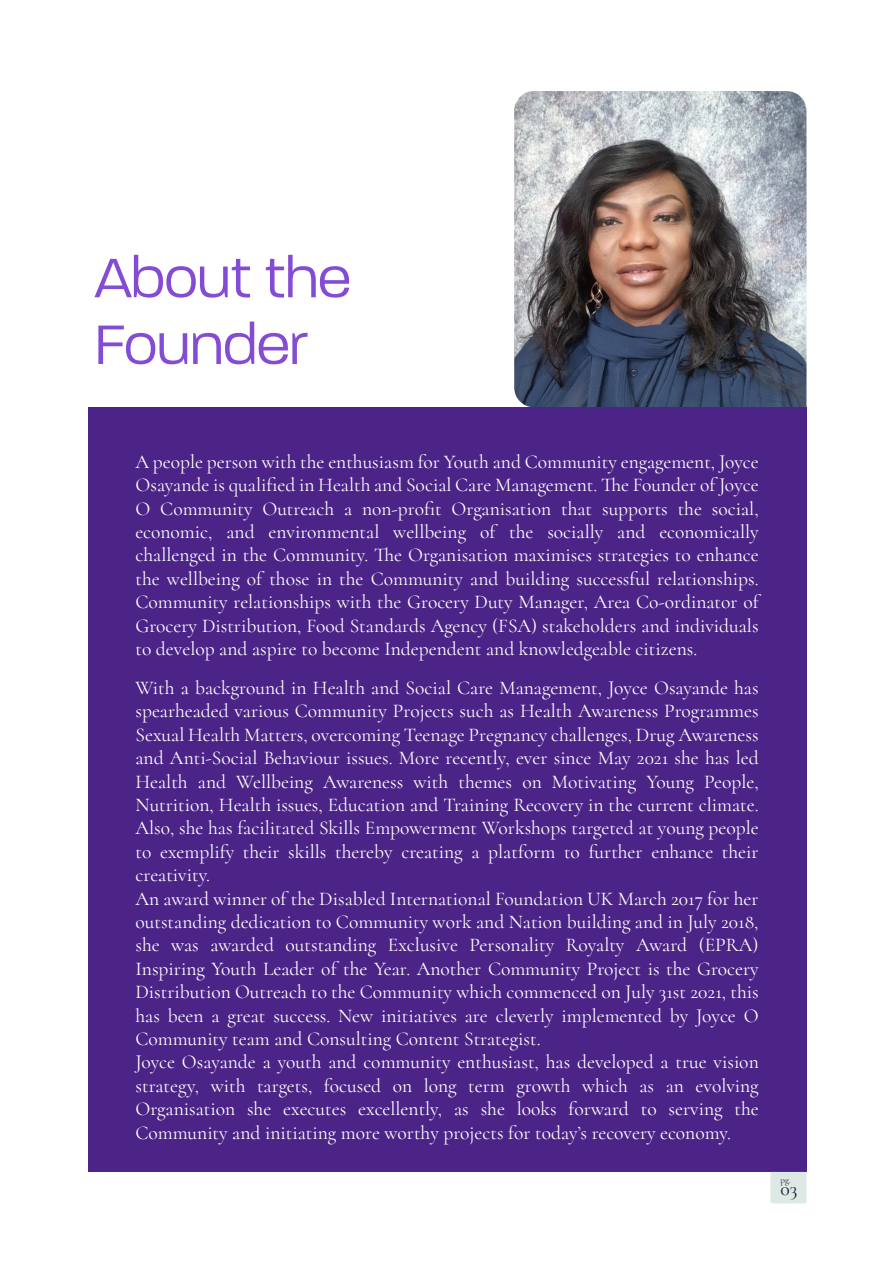
<style>
.page{position:relative;width:893px;height:1263px;background:#fff}
.page>*{position:absolute;margin:0;border:0;box-sizing:border-box;transform-origin:0 0}
.t1{font:300 60px/66.8px "Paralucent";color:#844cd4}
.t2{font:19.5px/23.4px "Cormorant";color:#fff;text-align:justify}
.t3{font:19.5px "Cormorant";color:#271437}
.t4{font:9px "Cormorant";color:#271437}
</style>
<div class="page">
<img style="left:514px;top:91px;width:292px;height:316px">
<div style="left:88px;top:407px;width:718px;height:765px;background:#4c2387"></div>
<svg style="left:770px;top:1172px;width:36px;height:31px"></svg>
<h1 class="t1" style="left:95px;top:245px;width:257px">About the<br>Founder</h1>
<p class="t2" style="left:135px;top:450px;width:625px">A people person with the enthusiasm for Youth and Community engagement, Joyce Osayande is qualified in Health and Social Care Management. The Founder of Joyce O Community Outreach a non-profit Organisation that supports the social, economic, and environmental wellbeing of the socially and economically challenged in the Community. The Organisation maximises strategies to enhance the wellbeing of those in the Community and building successful relationships.<br>Community relationships with the Grocery Duty Manager, Area Co-ordinator of Grocery Distribution, Food Standards Agency (FSA) stakeholders and individuals to develop and aspire to become Independent and knowledgeable citizens.</p>
<p class="t2" style="left:135px;top:676px;width:625px;text-align:left">With a background in Health and Social Care Management, Joyce Osayande has spearheaded various Community Projects such as Health Awareness Programmes Sexual Health Matters, overcoming Teenage Pregnancy challenges, Drug Awareness and Anti-Social Behaviour issues. More recently, ever since May 2021 she has led Health and Wellbeing Awareness with themes on Motivating Young People, Nutrition, Health issues, Education and Training Recovery in the current climate.<br>Also, she has facilitated Skills Empowerment Workshops targeted at young people to exemplify their skills thereby creating a platform to further enhance their creativity.<br>An award winner of the Disabled International Foundation UK March 2017 for her outstanding dedication to Community work and Nation building and in July 2018, she was awarded outstanding Exclusive Personality Royalty Award (EPRA)<br>Inspiring Youth Leader of the Year. Another Community Project is the Grocery Distribution Outreach to the Community which commenced on July 31st 2021, this has been a great success. New initiatives are cleverly implemented by Joyce O Community team and Consulting Content Strategist.<br>Joyce Osayande a youth and community enthusiast, has developed a true vision strategy, with targets, focused on long term growth which as an evolving Organisation she executes excellently, as she looks forward to serving the Community and initiating more worthy projects for today’s recovery economy.</p>
<p class="t4" style="left:781px;top:1174px;width:12px">pg.</p>
<p class="t3" style="left:781px;top:1176px;width:18px">03</p>
</div>
